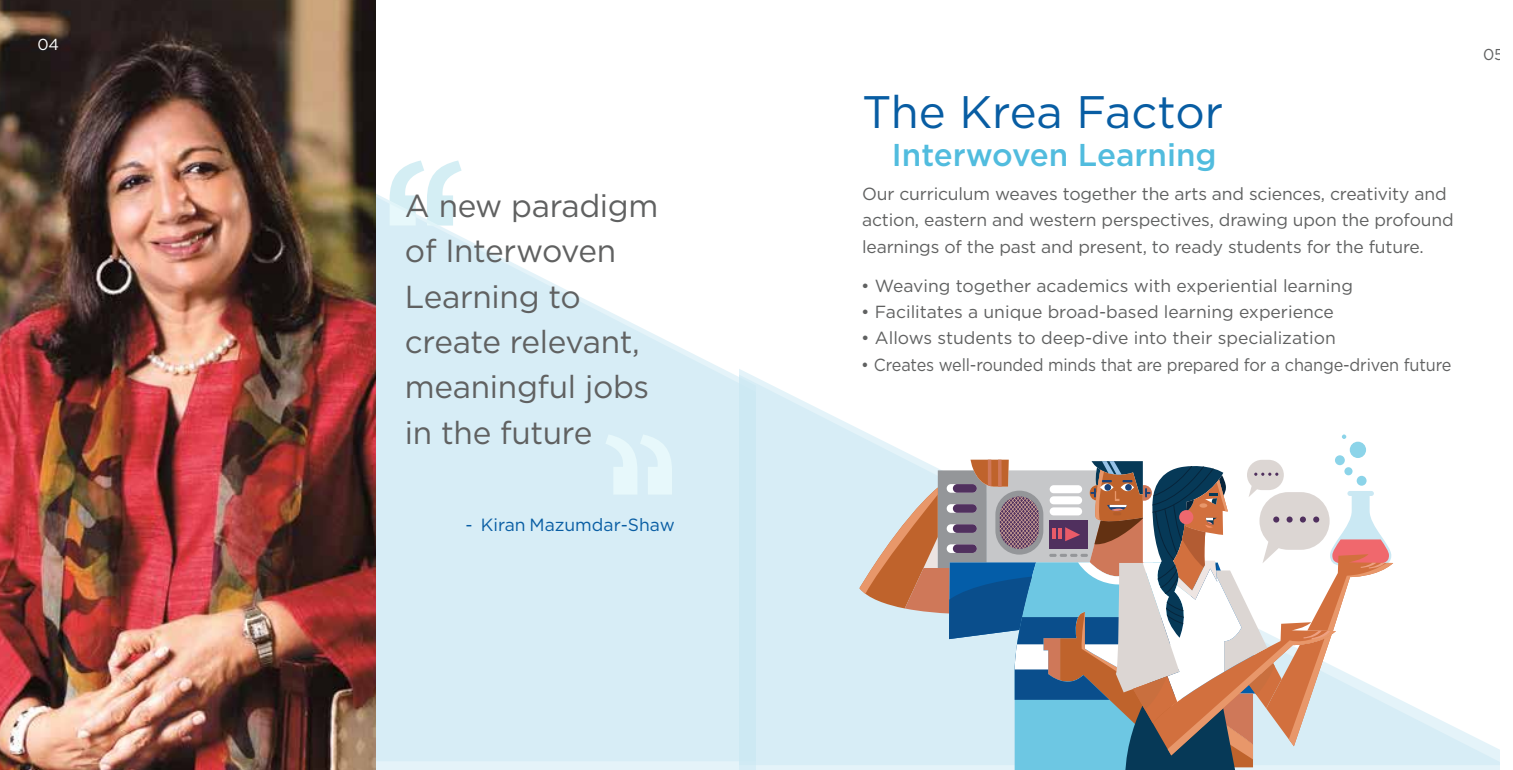
<style>
.page{position:relative;width:1513px;height:770px;background:#fff}
.page>*{position:absolute;margin:0;border:0;box-sizing:border-box;transform-origin:0 0}
.t1{font:45.5px "Gotham";color:#085da3}
.t2{font:31.85px/45.3px "Gotham";letter-spacing:-.01em;color:#606161}
.t3{font:500 31.5px "Gotham";color:#51bcde}
.t4{font:17.68px "Gotham";color:#085da3}
.t5{font:17.5px/26.2px "Gotham";letter-spacing:-.01em;color:#606161}
.t6{font:17.5px "Gotham";letter-spacing:-.01em;color:#606161;scale:.93 1}
.t7{font:15.92px "Gotham";color:#fff}
.t8{font:15.75px "Gotham";color:#606161}
</style>
<div class="page">
<svg style="left:376px;top:194px;width:364px;height:575px;fill:#d7edf6"></svg>
<img style="left:0;top:0;width:376px;height:769px">
<svg style="left:390px;top:160px;width:72px;height:65px"></svg>
<svg style="left:605px;top:434px;width:67px;height:60px"></svg>
<svg style="left:740px;top:369px;width:760px;height:400px"></svg>
<div style="left:1350px;top:441px;width:16px;height:16px;background:#8cd4e9;border-radius:50%"></div>
<div style="left:1335px;top:455px;width:10px;height:10px;background:#8cd4e9;border-radius:50%"></div>
<svg style="left:1342px;top:434px;width:4px;height:4px"></svg>
<svg style="left:859px;top:459px;width:534px;height:310px"></svg>
<p class="t7" style="left:38px;top:38px;width:23px">04</p>
<h2 class="t2" style="left:405px;top:185px;width:255px">A new paradigm of Interwoven<br>Learning to create relevant, meaningful jobs in the future</h2>
<p class="t4" style="left:465px;top:516px;width:211px">- Kiran Mazumdar-Shaw</p>
<h1 class="t1" style="left:862px;top:91px;width:362px">The Krea Factor</h1>
<h3 class="t3" style="left:892px;top:140px;width:326px">Interwoven Learning</h3>
<p class="t5" style="left:862px;top:181px;width:593px">Our curriculum weaves together the arts and sciences, creativity and action, eastern and western perspectives, drawing upon the profound learnings of the past and present, to ready students for the future.</p>
<p class="t5" style="left:861px;top:273px;width:493px">• Weaving together academics with experiential learning</p>
<p class="t5" style="left:861px;top:299px;width:474px">• Facilitates a unique broad-based learning experience</p>
<p class="t5" style="left:861px;top:326px;width:476px">• Allows students to deep-dive into their specialization</p>
<p class="t6" style="left:861px;top:356px;width:636px">• Creates well-rounded minds that are prepared for a change-driven future</p>
<p class="t8" style="left:1483px;top:48px;width:22px">05</p>
</div>
